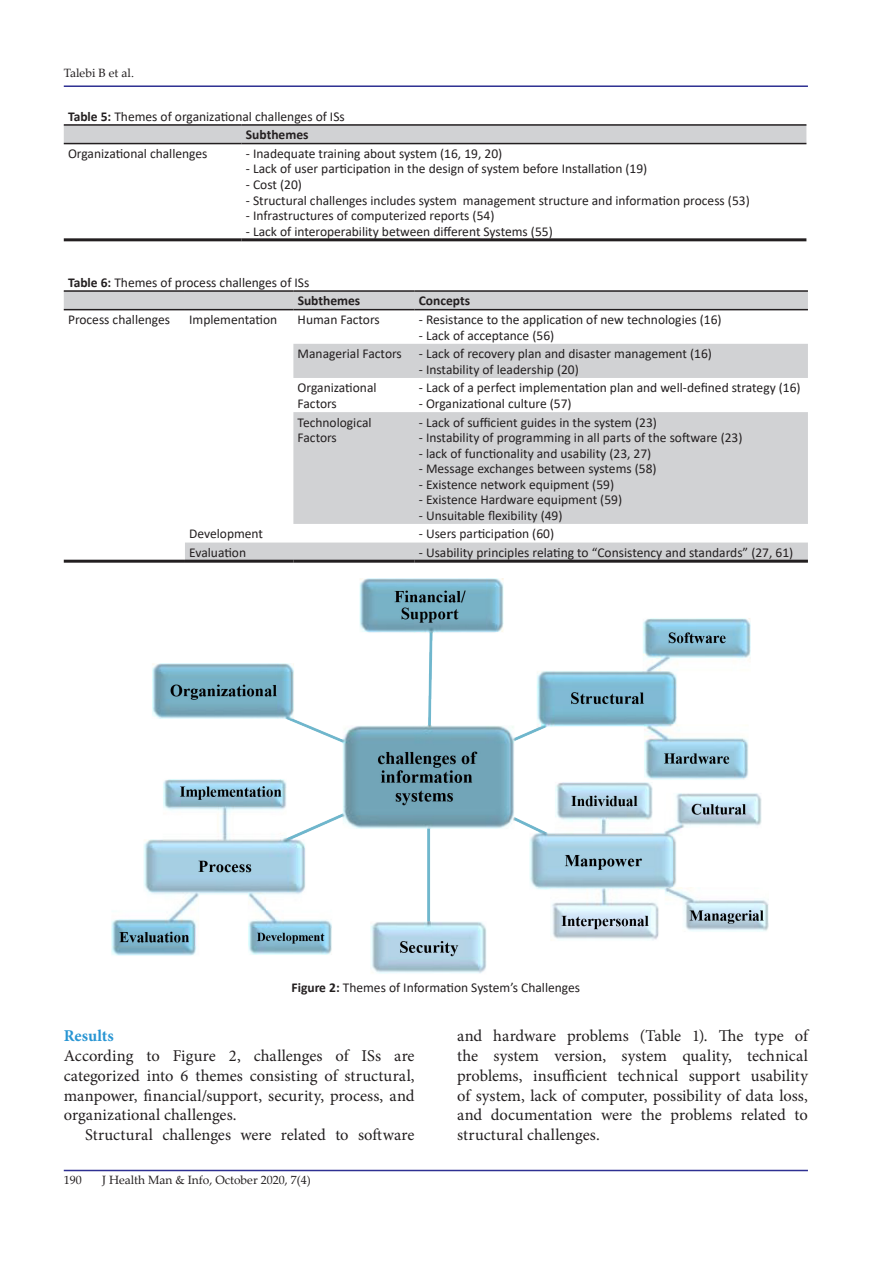
<style>
.page{position:relative;width:893px;height:1263px;background:#fff}
.page>*{position:absolute;margin:0;border:0;box-sizing:border-box;transform-origin:0 0}
.t1{font:16.5px/19.8px "Minion Pro";color:#231f20;text-align:justify}
.t2{font:700 16.5px "Minion Pro";color:#2895d3}
.t3{font:13.5px/18.6px "Calibri";color:#231f20}
.t4{font:700 13.5px "Calibri";color:#231f20}
.t5{font:12px "Palatino Linotype";color:#231f20}
.s1{font-weight:700}
</style>
<div class="page">
<hr style="left:64px;top:1170px;width:744px;height:1px;background:#2e3092">
<hr style="left:64px;top:85px;width:744px;height:2px;background:#2e3092">
<div style="left:64px;top:126px;width:742px;height:17px;background:#d1d2d4"></div>
<hr style="left:64px;top:124px;width:178px;height:2px;background:#231f20">
<hr style="left:242px;top:124px;width:564px;height:2px;background:#231f20">
<hr style="left:64px;top:143px;width:178px;height:1px;background:#231f20">
<hr style="left:242px;top:143px;width:564px;height:1px;background:#231f20">
<hr style="left:64px;top:238px;width:178px;height:3px;background:#231f20">
<hr style="left:242px;top:238px;width:564px;height:3px;background:#231f20">
<svg style="left:64px;top:292px;width:744px;height:268px"></svg>
<hr style="left:64px;top:290px;width:121px;height:2px;background:#231f20">
<hr style="left:185px;top:290px;width:108px;height:2px;background:#231f20">
<hr style="left:293px;top:290px;width:122px;height:2px;background:#231f20">
<hr style="left:415px;top:290px;width:393px;height:2px;background:#231f20">
<hr style="left:64px;top:309px;width:121px;height:1px;background:#231f20">
<hr style="left:185px;top:309px;width:108px;height:1px;background:#231f20">
<hr style="left:293px;top:309px;width:122px;height:1px;background:#231f20">
<hr style="left:415px;top:309px;width:393px;height:1px;background:#231f20">
<hr style="left:64px;top:560px;width:121px;height:3px;background:#231f20">
<hr style="left:185px;top:560px;width:108px;height:3px;background:#231f20">
<hr style="left:293px;top:560px;width:122px;height:3px;background:#231f20">
<hr style="left:415px;top:560px;width:393px;height:3px;background:#231f20">
<img style="left:111px;top:578px;width:657px;height:396px">
<p class="t5" style="left:64px;top:64px;width:72px">Talebi B et al.</p>
<p class="t3" style="left:246px;top:107px;width:100px;text-indent:-178px"><span class="s1">Table 5:</span> Themes of organizational challenges of ISs<br><span class="s1">Subthemes</span></p>
<p class="t3" style="left:68px;top:144px;width:141px">Organizational challenges</p>
<p class="t3" style="left:246px;top:144px;width:258px">- Inadequate training about system (16, 19, 20)</p>
<p class="t3" style="left:246px;top:159px;width:403px">- Lack of user participation in the design of system before Installation (19)</p>
<p class="t3" style="left:246px;top:175px;width:58px">- Cost (20)</p>
<p class="t3" style="left:246px;top:190px;width:505px">- Structural challenges includes system management structure and information process (53)</p>
<p class="t3" style="left:246px;top:206px;width:250px">- Infrastructures of computerized reports (54)</p>
<p class="t3" style="left:246px;top:221px;width:308px">- Lack of interoperability between different Systems (55)</p>
<p class="t3" style="left:298px;top:273px;width:64px;text-indent:-230px"><span class="s1">Table 6:</span> Themes of process challenges of ISs<br><span class="s1">Subthemes</span></p>
<p class="t4" style="left:419px;top:291px;width:53px">Concepts</p>
<p class="t3" style="left:68px;top:310px;width:104px">Process challenges</p>
<p class="t3" style="left:189px;top:310px;width:89px">Implementation</p>
<p class="t3" style="left:298px;top:310px;width:84px">Human Factors</p>
<p class="t3" style="left:419px;top:310px;width:304px">- Resistance to the application of new technologies (16)</p>
<p class="t3" style="left:419px;top:325px;width:137px">- Lack of acceptance (56)</p>
<p class="t3" style="left:298px;top:344px;width:106px">Managerial Factors</p>
<p class="t3" style="left:419px;top:344px;width:295px">- Lack of recovery plan and disaster management (16)</p>
<p class="t3" style="left:419px;top:360px;width:162px">- Instability of leadership (20)</p>
<p class="t3" style="left:298px;top:380px;width:80px;line-height:15.5px">Organizational<br>Factors</p>
<p class="t3" style="left:419px;top:378px;width:383px">- Lack of a perfect implementation plan and well-defined strategy (16)</p>
<p class="t3" style="left:419px;top:394px;width:154px">- Organizational culture (57)</p>
<p class="t3" style="left:298px;top:414px;width:75px;line-height:15.5px">Technological<br>Factors</p>
<p class="t3" style="left:419px;top:412px;width:240px">- Lack of sufficient guides in the system (23)</p>
<p class="t3" style="left:419px;top:428px;width:325px">- Instability of programming in all parts of the software (23)</p>
<p class="t3" style="left:419px;top:443px;width:234px">- lack of functionality and usability (23, 27)</p>
<p class="t3" style="left:419px;top:459px;width:239px">- Message exchanges between systems (58)</p>
<p class="t3" style="left:419px;top:474px;width:197px">- Existence network equipment (59)</p>
<p class="t3" style="left:419px;top:490px;width:205px">- Existence Hardware equipment (59)</p>
<p class="t3" style="left:419px;top:505px;width:145px">- Unsuitable flexibility (49)</p>
<p class="t3" style="left:189px;top:524px;width:75px">Development</p>
<p class="t3" style="left:419px;top:524px;width:137px">- Users participation (60)</p>
<p class="t3" style="left:189px;top:543px;width:58px">Evaluation</p>
<p class="t3" style="left:419px;top:543px;width:376px">- Usability principles relating to “Consistency and standards” (27, 61)</p>
<p class="t3" style="left:291px;top:978px;width:290px"><span class="s1">Figure 2:</span> Themes of Information System’s Challenges</p>
<p class="t2" style="left:64px;top:1024px;width:52px">Results</p>
<p class="t1" style="left:64px;top:1046px;width:352px">According to Figure 2, challenges of ISs are categorized into 6 themes consisting of structural, manpower, financial/support, security, process, and organizational challenges.</p>
<p class="t1" style="left:85px;top:1125px;width:331px">Structural challenges were related to software</p>
<p class="t5" style="left:64px;top:1172px;width:19px">190</p>
<p class="t5" style="left:102px;top:1171px;width:210px">J Health Man &amp; Info, October 2020, 7(4)</p>
<p class="t1" style="left:457px;top:1026px;width:352px">and hardware problems (Table 1). The type of the system version, system quality, technical problems, insufficient technical support usability of system, lack of computer, possibility of data loss, and documentation were the problems related to structural challenges.</p>
</div>
